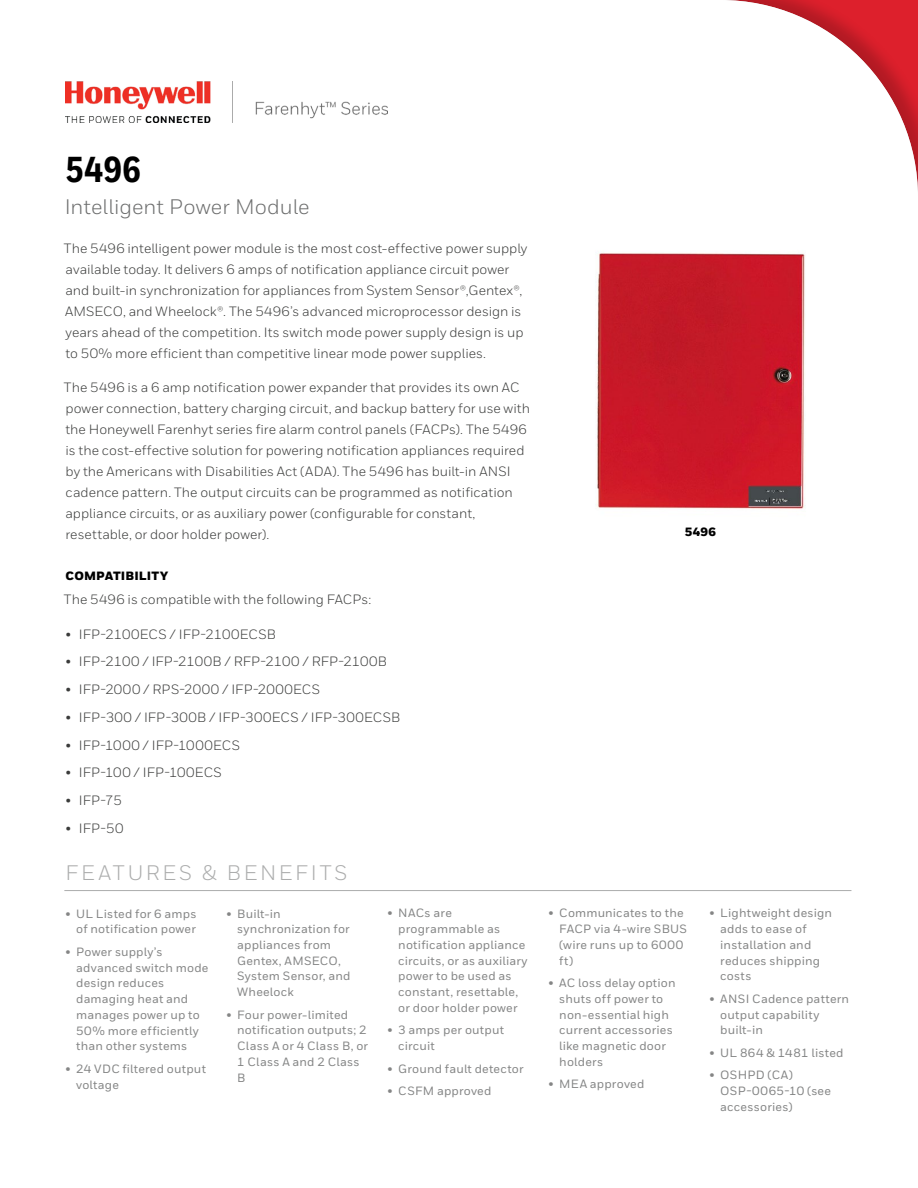
<style>
.page{position:relative;width:918px;height:1188px;background:#fff}
.page>*{position:absolute;margin:0;border:0;box-sizing:border-box;transform-origin:0 0}
.t1{font:800 36px "Honeywell Cond";color:#000}
.t2{font:21px "Honeywell Sans";letter-spacing:.005em;color:#6d6e6e}
.t3{font:21px "Honeywell Sans";letter-spacing:.13em;color:#acadad}
.t4{font:13.5px/21px "Honeywell Sans";color:#3a3b3a}
.t5{font:13.5px "Honeywell Sans";letter-spacing:.02em;color:#3a3b3a}
.t6{font:500 12px/15.8px "Honeywell Sans";letter-spacing:.015em;color:#848585}
.t7{font:900 12px "Honeywell Sans";letter-spacing:.015em;color:#000}
</style>
<div class="page">
<img style="left:65px;top:82px;width:322px;height:40px">
<img style="left:597px;top:252px;width:208px;height:257px">
<hr style="left:64px;top:890px;width:787px;height:1px;background:#acadad">
<h1 class="t1" style="left:65px;top:147px;width:78px">5496</h1>
<h2 class="t2" style="left:65px;top:194px;width:246px">Intelligent Power Module</h2>
<p class="t4" style="left:64px;top:238px;width:465px">The 5496 intelligent power module is the most cost-effective power supply available today. It delivers 6 amps of notification appliance circuit power and built-in synchronization for appliances from System Sensor®,Gentex®, AMSECO, and Wheelock®. The 5496’s advanced microprocessor design is years ahead of the competition. Its switch mode power supply design is up to 50% more efficient than competitive linear mode power supplies.</p>
<p class="t4" style="left:64px;top:377px;width:468px">The 5496 is a 6 amp notification power expander that provides its own AC power connection, battery charging circuit, and backup battery for use with the Honeywell Farenhyt series fire alarm control panels (FACPs). The 5496 is the cost-effective solution for powering notification appliances required by the Americans with Disabilities Act (ADA). The 5496 has built-in ANSI cadence pattern. The output circuits can be programmed as notification appliance circuits, or as auxiliary power (configurable for constant, resettable, or door holder power).</p>
<p class="t7" style="left:66px;top:569px;width:104px">COMPATIBILITY</p>
<p class="t4" style="left:64px;top:589px;width:309px">The 5496 is compatible with the following FACPs:</p>
<p class="t4" style="left:65px;top:624px;width:212px">• IFP-2100ECS / IFP-2100ECSB</p>
<p class="t4" style="left:65px;top:651px;width:323px">• IFP-2100 / IFP-2100B / RFP-2100 / RFP-2100B</p>
<p class="t5" style="left:65px;top:681px;width:256px">• IFP-2000 / RPS-2000 / IFP-2000ECS</p>
<p class="t5" style="left:65px;top:709px;width:336px">• IFP-300 / IFP-300B / IFP-300ECS / IFP-300ECSB</p>
<p class="t5" style="left:65px;top:737px;width:176px">• IFP-1000 / IFP-1000ECS</p>
<p class="t5" style="left:65px;top:765px;width:158px">• IFP-100 / IFP-100ECS</p>
<p class="t4" style="left:65px;top:790px;width:58px">• IFP-75</p>
<p class="t4" style="left:65px;top:818px;width:60px">• IFP-50</p>
<h2 class="t3" style="left:65px;top:860px;width:284px">FEATURES &amp; BENEFITS</h2>
<p class="t6" style="left:65px;top:906px;width:133px;text-align:right">• UL Listed for 6 amps of notification power</p>
<p class="t6" style="left:76px;top:944px;width:134px;text-indent:-11px">• Power supply’s advanced switch mode design reduces damaging heat and manages power up to<br>50% more efficiently than other systems</p>
<p class="t6" style="left:76px;top:1061px;width:131px;text-indent:-11px">• 24 VDC filtered output voltage</p>
<p class="t6" style="left:237px;top:906px;width:115px;text-indent:-11px">• Built-in synchronization for appliances from<br>Gentex, AMSECO,<br>System Sensor, and<br>Wheelock</p>
<p class="t6" style="left:237px;top:1007px;width:132px;text-indent:-11px">• Four power-limited notification outputs; 2<br>Class A or 4 Class B, or<br>1 Class A and 2 Class<br>B</p>
<p class="t6" style="left:398px;top:906px;width:131px;text-indent:-11px">• NACs are programmable as notification appliance circuits, or as auxiliary power to be used as constant, resettable, or door holder power</p>
<p class="t6" style="left:398px;top:1023px;width:107px;text-indent:-11px">• 3 amps per output circuit</p>
<p class="t6" style="left:387px;top:1061px;width:138px">• Ground fault detector</p>
<p class="t6" style="left:387px;top:1083px;width:106px">• CSFM approved</p>
<p class="t7" style="left:685px;top:524px;width:33px">5496</p>
<p class="t6" style="left:559px;top:906px;width:129px;text-indent:-11px">• Communicates to the<br>FACP via 4-wire SBUS (wire runs up to 6000 ft)</p>
<p class="t6" style="left:559px;top:975px;width:118px;text-indent:-11px">• AC loss delay option shuts off power to non-essential high current accessories like magnetic door holders</p>
<p class="t6" style="left:548px;top:1077px;width:97px">• MEA approved</p>
<p class="t6" style="left:720px;top:906px;width:113px;text-indent:-11px">• Lightweight design adds to ease of installation and reduces shipping costs</p>
<p class="t6" style="left:720px;top:991px;width:130px;text-indent:-11px">• ANSI Cadence pattern output capability built-in</p>
<p class="t6" style="left:710px;top:1045px;width:136px">• UL 864 &amp; 1481 listed</p>
<p class="t6" style="left:720px;top:1068px;width:112px;text-indent:-11px">• OSHPD (CA)<br>OSP-0065-10 (see accessories)</p>
</div>
